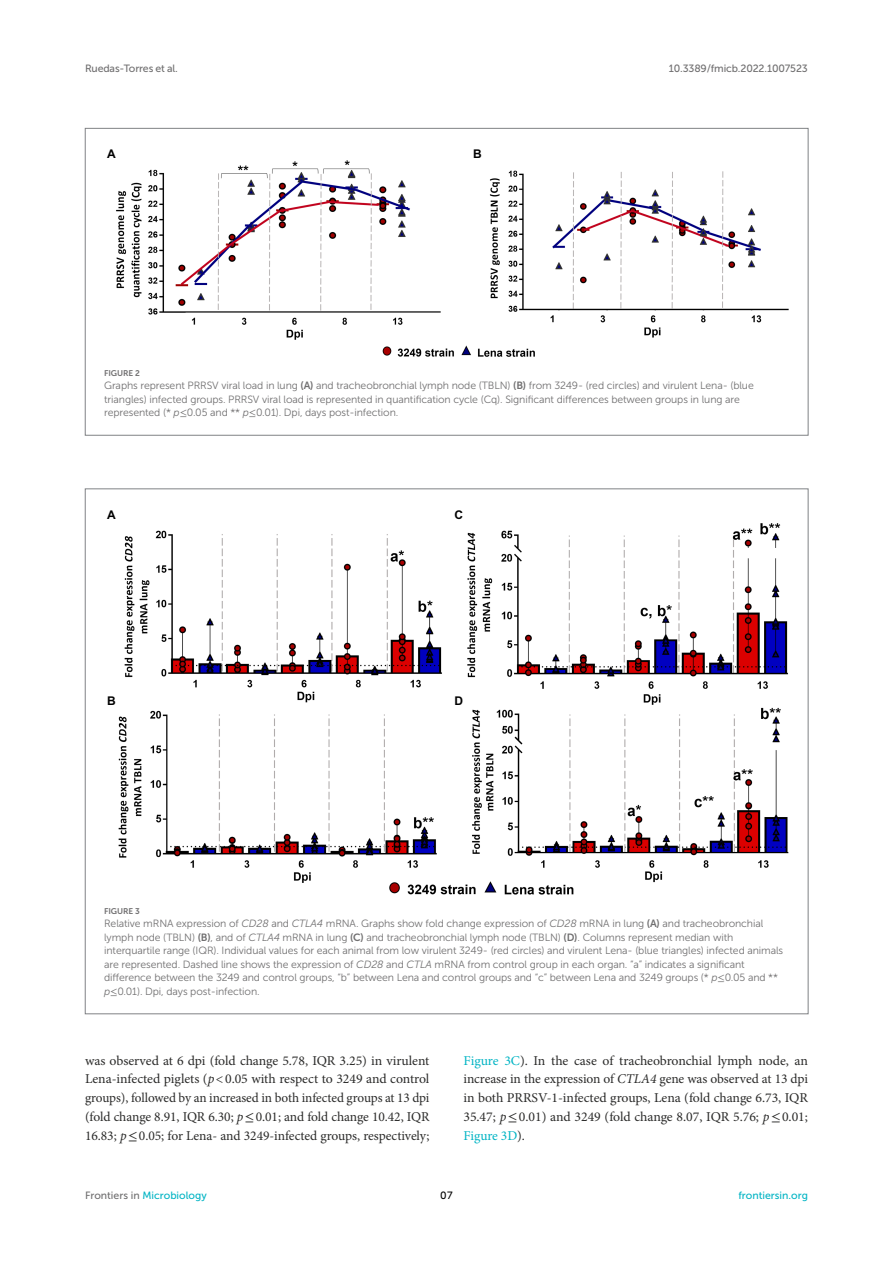
<style>
.page{position:relative;width:893px;height:1263px;background:#fff}
.page>*{position:absolute;margin:0;border:0;box-sizing:border-box;transform-origin:0 0}
.TEXT{font:13.5px/18.8px "Minion Pro";letter-spacing:-.005em;color:#2b2b2a;text-align:justify}
.t1{font:700 12px "Arial";color:#000}
.FIG_LEG{font:10.5px/13.5px "Museo Sans 300";letter-spacing:-.01em;color:#706f70}
.t2{font:10.5px "Museo Sans 500";letter-spacing:-.015em;color:#706f70}
.t3{font:10.5px "Museo Sans 500";color:#00b4c4}
.t4{font:10.5px "Museo Sans 500";color:#000}
.FIG_HD{font:8.25px "Museo Sans 700";letter-spacing:-.01em;color:#706f70}
.s1{font-family:"Museo Sans 700"}
.s2{font-style:italic}
.s3{font-family:"STIX General"}
.s4{color:#00b4c4}
.s5{color:#706f70}
</style>
<div class="page">
<img style="left:116px;top:160px;width:673px;height:197px">
<img style="left:118px;top:523px;width:671px;height:372px">
<p class="t2" style="left:85px;top:63px;width:94px">Ruedas-Torres et al.</p>
<p class="t2" style="left:669px;top:63px;width:140px">10.3389/fmicb.2022.1007523</p>
<p class="t1" style="left:107px;top:145px;width:10px">A</p>
<p class="t1" style="left:473px;top:145px;width:10px">B</p>
<p class="FIG_HD" style="left:104px;top:368px;width:37px">FIGURE 2</p>
<p class="FIG_LEG" style="left:104px;top:379px;width:651px">Graphs represent PRRSV viral load in lung <span class="s1">(A)</span> and tracheobronchial lymph node (TBLN) <span class="s1">(B)</span> from 3249- (red circles) and virulent Lena- (blue triangles) infected groups. PRRSV viral load is represented in quantification cycle (Cq). Significant differences between groups in lung are represented (* <span class="s2">p</span><span class="s3">≤</span> 0.05 and ** <span class="s2">p</span><span class="s3">≤</span> 0.01). Dpi, days post-infection.</p>
<p class="t1" style="left:107px;top:506px;width:10px">A</p>
<p class="t1" style="left:107px;top:692px;width:10px">B</p>
<p class="t1" style="left:455px;top:506px;width:10px">C</p>
<p class="t1" style="left:455px;top:692px;width:10px">D</p>
<p class="FIG_HD" style="left:104px;top:906px;width:37px">FIGURE 3</p>
<p class="FIG_LEG" style="left:104px;top:917px;width:681px">Relative mRNA expression of <span class="s2">CD28</span> and <span class="s2">CTLA4</span> mRNA. Graphs show fold change expression of <span class="s2">CD28</span> mRNA in lung <span class="s1">(A)</span> and tracheobronchial lymph node (TBLN) <span class="s1">(B)</span>, and of <span class="s2">CTLA4</span> mRNA in lung <span class="s1">(C)</span> and tracheobronchial lymph node (TBLN) <span class="s1">(D)</span>. Columns represent median with interquartile range (IQR). Individual values for each animal from low virulent 3249- (red circles) and virulent Lena- (blue triangles) infected animals are represented. Dashed line shows the expression of <span class="s2">CD28</span> and <span class="s2">CTLA</span> mRNA from control group in each organ. “a” indicates a significant difference between the 3249 and control groups, “b” between Lena and control groups and “c” between Lena and 3249 groups (* <span class="s2">p</span><span class="s3">≤</span> 0.05 and ** <span class="s2">p</span><span class="s3">≤</span> 0.01). Dpi, days post-infection.</p>
<p class="TEXT" style="left:85px;top:1051px;width:346px">was observed at 6 dpi (fold change 5.78, IQR 3.25) in virulent Lena-infected piglets (<span class="s2">p</span>&lt;0.05 with respect to 3249 and control groups), followed by an increased in both infected groups at 13 dpi (fold change 8.91, IQR 6.30; <span class="s2">p</span><span class="s3">≤</span>0.01; and fold change 10.42, IQR 16.83; <span class="s2">p</span><span class="s3">≤</span>0.05; for Lena- and 3249-infected groups, respectively;</p>
<p class="TEXT" style="left:463px;top:1051px;width:346px"><span class="s4">Figure 3C</span>). In the case of tracheobronchial lymph node, an increase in the expression of <span class="s2">CTLA4</span> gene was observed at 13 dpi in both PRRSV-1-infected groups, Lena (fold change 6.73, IQR 35.47; <span class="s2">p</span><span class="s3">≤</span>0.01) and 3249 (fold change 8.07, IQR 5.76; <span class="s2">p</span><span class="s3">≤</span>0.01; <span class="s4">Figure 3D</span>).</p>
<p class="t3" style="left:85px;top:1190px;width:123px"><span class="s5">Frontiers in</span> Microbiology</p>
<p class="t4" style="left:440px;top:1190px;width:14px">07</p>
<p class="t3" style="left:738px;top:1190px;width:71px">frontiersin.org</p>
</div>
